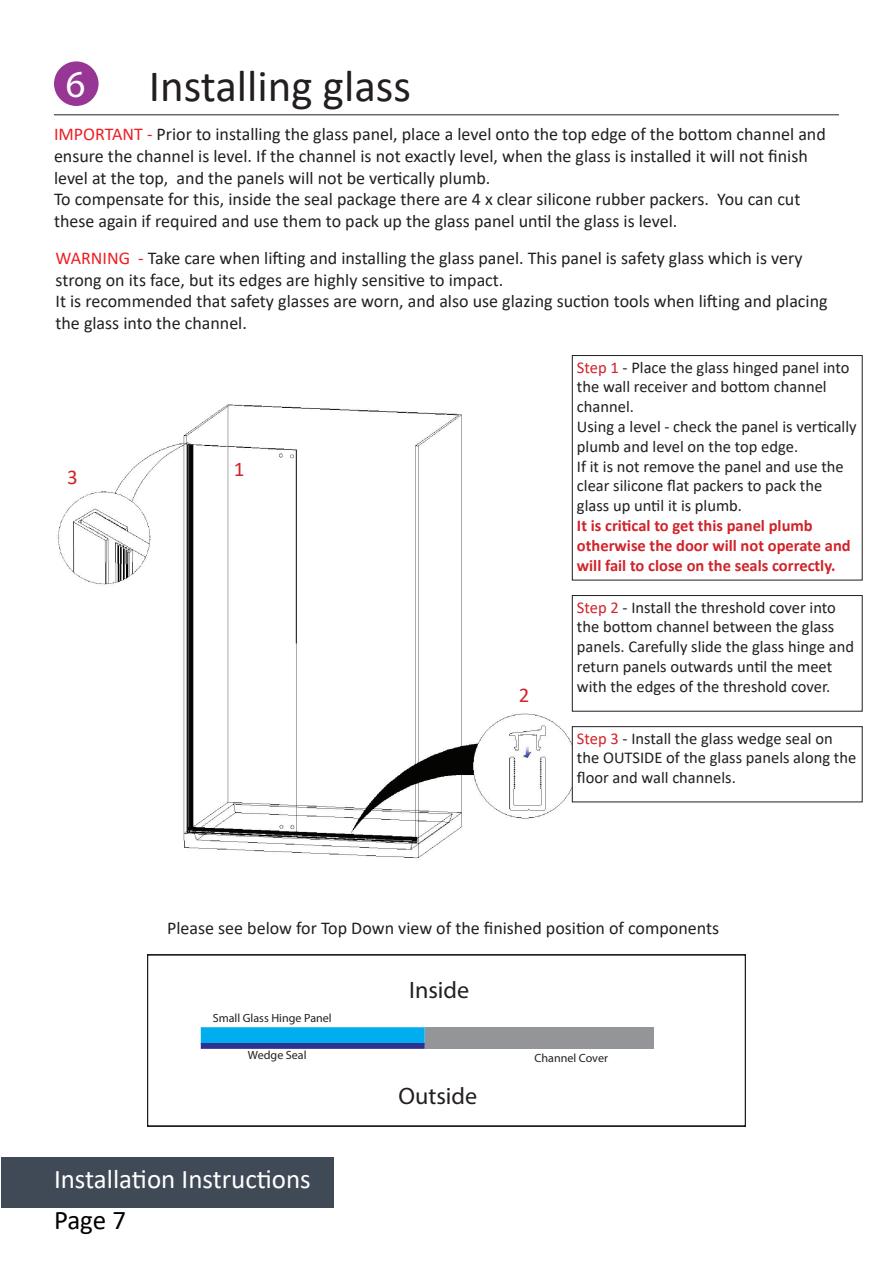
<style>
.page{position:relative;width:893px;height:1263px;background:#fff}
.page>*{position:absolute;margin:0;border:0;box-sizing:border-box;transform-origin:0 0}
.t1{font:45px "Calibri";color:#231f20}
.t2{font:38.25px "Myriad Pro";color:#fff}
.t3{font:27px "Calibri";color:#fff}
.t4{font:27px "Calibri";color:#000}
.t5{font:23.85px "Myriad Pro";color:#231f20}
.t6{font:21px "Calibri";color:#d1232a}
.t7{font:18px/21.6px "Calibri";color:#231f20}
.t8{font:16.5px/19.8px "Calibri";color:#231f20}
.t9{font:700 16.5px/19.8px "Calibri";color:#d1232a}
.t10{font:11.85px "Myriad Pro";color:#231f20}
.s1{color:#ee1d23}
.s2{color:#d1232a}
</style>
<div class="page">
<img style="left:58px;top:355px;width:514px;height:504px">
<div style="left:207px;top:777px;width:12px;height:24px;background:#fff"></div>
<hr style="left:54px;top:114px;width:785px;height:1px;background:#231f20">
<div style="left:1px;top:1157px;width:333px;height:51px;background:#404a56"></div>
<div style="left:55px;top:62px;width:43px;height:43px;background:#973694;border-radius:50%"></div>
<div style="left:54px;top:61px;width:45px;height:45px;border:2px solid #973694;border-radius:50%"></div>
<div style="left:572px;top:355px;width:291px;height:225px;border:1px solid #231f20"></div>
<div style="left:572px;top:726px;width:291px;height:76px;border:1px solid #231f20"></div>
<div style="left:572px;top:595px;width:291px;height:116px;border:1px solid #231f20"></div>
<svg style="left:147px;top:955px;width:599px;height:171px"></svg>
<p class="t1" style="left:149px;top:54px;width:264px">Installing glass</p>
<p class="t2" style="left:66px;top:60px;width:21px">6</p>
<p class="t7" style="left:54px;top:123px;width:773px"><span class="s1">IMPORTANT -</span> Prior to installing the glass panel, place a level onto the top edge of the bottom channel and ensure the channel is level. If the channel is not exactly level, when the glass is installed it will not finish level at the top, and the panels will not be vertically plumb.</p>
<p class="t7" style="left:54px;top:188px;width:748px">To compensate for this, inside the seal package there are 4 x clear silicone rubber packers. You can cut these again if required and use them to pack up the glass panel until the glass is level.</p>
<p class="t7" style="left:56px;top:247px;width:748px"><span class="s1">WARNING -</span> Take care when lifting and installing the glass panel. This panel is safety glass which is very strong on its face, but its edges are highly sensitive to impact.</p>
<p class="t7" style="left:56px;top:290px;width:774px">It is recommended that safety glasses are worn, and also use glazing suction tools when lifting and placing the glass into the channel.</p>
<p class="t6" style="left:67px;top:462px;width:12px">3</p>
<p class="t6" style="left:234px;top:454px;width:12px">1</p>
<p class="t6" style="left:519px;top:680px;width:12px">2</p>
<p class="t8" style="left:577px;top:357px;width:274px"><span class="s2">Step 1</span> - Place the glass hinged panel into the wall receiver and bottom channel channel.</p>
<p class="t8" style="left:577px;top:416px;width:281px">Using a level - check the panel is vertically plumb and level on the top edge.</p>
<p class="t8" style="left:577px;top:456px;width:268px">If it is not remove the panel and use the clear silicone flat packers to pack the glass up until it is plumb.</p>
<p class="t9" style="left:577px;top:515px;width:237px">It is critical to get this panel plumb</p>
<p class="t9" style="left:577px;top:535px;width:275px">otherwise the door will not operate and will fail to close on the seals correctly.</p>
<p class="t8" style="left:577px;top:597px;width:279px"><span class="s2">Step 2</span> - Install the threshold cover into the bottom channel between the glass panels. Carefully slide the glass hinge and return panels outwards until the meet with the edges of the threshold cover.</p>
<p class="t8" style="left:577px;top:728px;width:281px"><span class="s2">Step 3</span> - Install the glass wedge seal on the OUTSIDE of the glass panels along the floor and wall channels.</p>
<p class="t7" style="left:167px;top:917px;width:554px">Please see below for Top Down view of the finished position of components</p>
<p class="t5" style="left:409px;top:975px;width:62px">Inside</p>
<p class="t10" style="left:213px;top:1011px;width:121px">Small Glass Hinge Panel</p>
<p class="t10" style="left:248px;top:1047px;width:60px">Wedge Seal</p>
<p class="t10" style="left:535px;top:1050px;width:75px">Channel Cover</p>
<p class="t5" style="left:398px;top:1081px;width:80px">Outside</p>
<p class="t3" style="left:54px;top:1160px;width:258px">Installation Instructions</p>
<p class="t4" style="left:54px;top:1201px;width:74px">Page 7</p>
</div>
